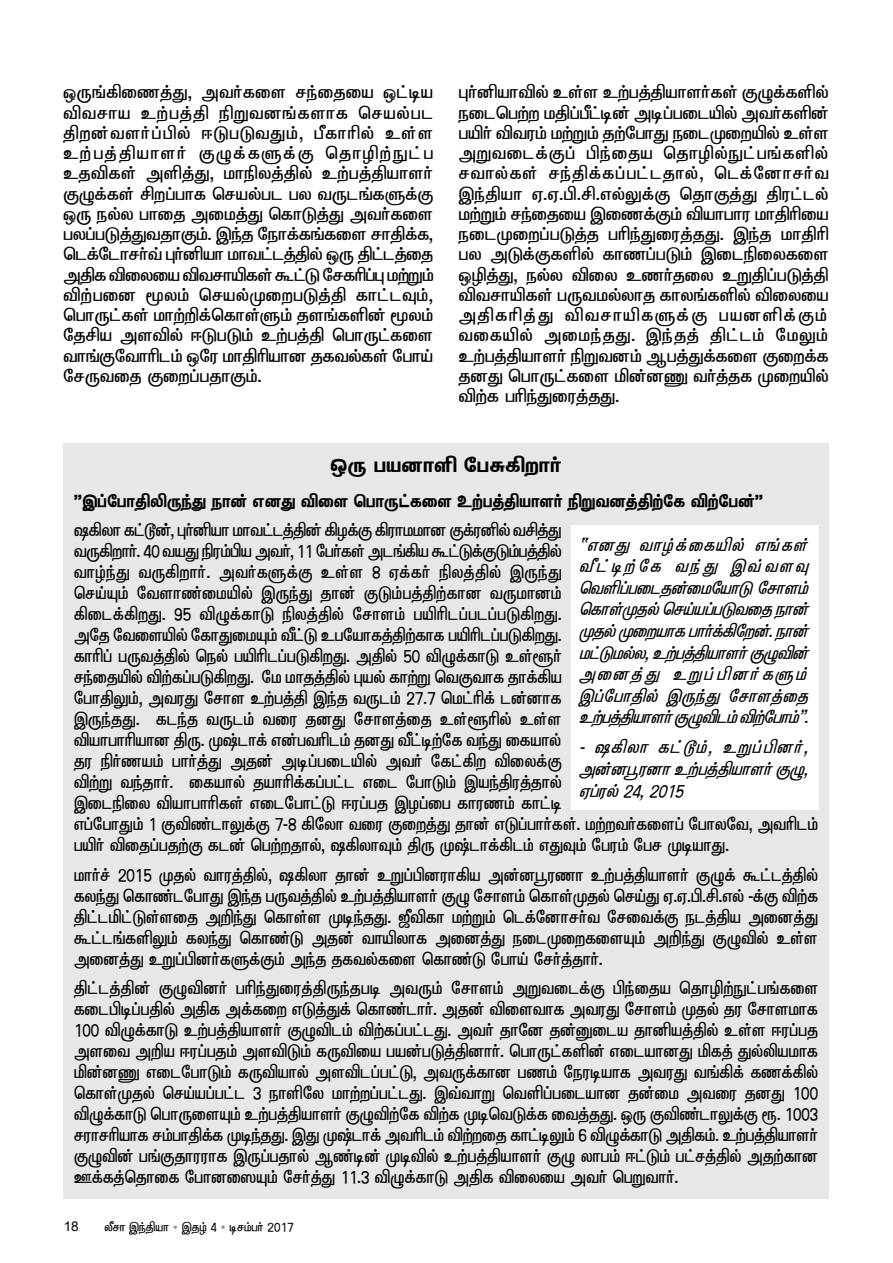
<style>
.page{position:relative;width:893px;height:1263px;background:#fff}
.page>*{position:absolute;margin:0;border:0;box-sizing:border-box;transform-origin:0 0}
.t1{font:21px "Sun Vijay Even Normal";color:#000}
.t2{font:18px/21px "Sun Tommy Tamil Normal";color:#000;text-align:justify;scale:.9 1}
.t3{font:18px/20.2px "Sun Tommy Tamil Normal";color:#000;text-align:justify}
.t4{font:italic 18px/21.6px "Sun Tommy Tamil Normal";letter-spacing:-.02em;color:#000;scale:.9 1}
.t5{font:18px "Sun Vijay Even Normal";color:#000;scale:.9 1}
.t6{font:13.5px "Arial";color:#000}
.t7{font:12.75px "Sun Tommy Tamil Normal";color:#000;scale:.9 1}
.s1{font-family:"Arial";font-size:13.5px;color:#939598}
</style>
<div class="page">
<div style="left:64px;top:444px;width:765px;height:755px;background:#e6e7e8"></div>
<div style="left:571px;top:525px;width:247px;height:284px;background:#fff"></div>
<p class="t3" style="left:64px;top:84px;width:372px">xUq;fpizj;J&gt; mth;fis re;ijia xl;ba tptrha cw;gj;jp epWtdq;fshf nray;gl jpwd;tsh;g;gpy; &lt;LgLtJk;&gt; gPfhhpy; cs;s cw;gj;jpahsh; FOf;fSf;F njhopw;El;g cjtpfs; mspj;J&gt; khepyj;jpy; cw;gj;jpahsh; FOf;fs; rpwg;ghf nray;gl gy tUlq;fSf;F xU ey;y ghij mikj;J nfhLj;J mth;fis gyg;gLj;JtjhFk;. ,e;j Nehf;fq;fis rhjpf;f&gt; nlf;Nlhrh;t; Gh;dpah khtl;lj;jpy; xU jpl;lj;ij mjpf tpiyia tptrhapfs; $l;L Nrfhpg;G kw;Wk; tpw;gid %yk; nray;KiwgLj;jp fhl;lTk;&gt; nghUl;fs; khw;wpf;nfhs;Sk; jsq;fspd; %yk; Njrpa mstpy; &lt;LgLk; cw;gj;jp nghUl;fis thq;FNthhplk; xNu khjphpahd jfty;fs; Ngha; NrUtij Fiwg;gjhFk;.</p>
<p class="t3" style="left:459px;top:84px;width:372px">Gh;dpahtpy; cs;s cw;gj;jpahsh;fs; FOf;fspy; eilngw;w kjpg;gPl;bd; mbg;gilapy; mth;fspd; gaph; tptuk; kw;Wk; jw;NghJ eilKiwapy; cs;s mWtilf;Fg; gpe;ija njhopy;El;gq;fspy; rthy;fs; re;jpf;fg;gl;ljhy;&gt; nlf;Ndhrh;t ,e;jpah V.V.gp.rp.vy;Yf;F njhFj;J jpul;ly; kw;Wk; re;ijia ,izf;Fk; tpahghu khjphpia eilKiwg;gLj;j ghpe;Jiuj;jJ. ,e;j khjphp gy mLf;Ffspy; fhzg;gLk; ,ilepiyfis xopj;J&gt; ey;y tpiy czh;jiy cWjpg;gLj;jp tptrhapfs; gUtky;yhj fhyq;fspy; tpiyia mjpfhpj;J tptrhapfSf;F gadspf;Fk; tifapy; mike;jJ. ,e;jj; jpl;lk; NkYk; cw;gj;jpahsh; epWtdk; Mgj;Jf;fis Fiwf;f jdJ nghUl;fis kpd;dZ th;j;jf Kiwapy; tpw;f ghpe;Jiuj;jJ.</p>
<p class="t1" style="left:331px;top:456px;width:233px">XU GADHSP NGRFPWHH;</p>
<p class="t5" style="left:74px;top:493px;width:767px">“,G;NGHJPYPUE;J EHD; VDJ TPIS NGHUL;FIS CW;GJ;JPAHSH; EPWTDJ;JPW;NF TPW;NGD;”</p>
<p class="t2" style="left:74px;top:521px;width:828px;text-align:left">\fpyh fl;^d;&gt; Gh;dpah khtl;lj;jpd; fpof;F fpuhkkhd Ff;udpy; trpj;J<br>tUfpwhh;. 40 taJ epuk;gpa mth;&gt; 11 Ngh;fs; mlq;fpa $l;Lf;FLk;gj;jpy;<br>tho;e;J tUfpwhh;. mth;fSf;F cs;s 8 Vf;fh; epyj;jpy; ,Ue;J<br>nra;Ak; Ntshz;ikapy; ,Ue;J jhd; FLk;gj;jpw;fhd tUkhdk;<br>fpilf;fpwJ. 95 tpOf;fhL epyj;jpy; Nrhsk; gaphplg;glg;gLfpwJ.<br>mNj Ntisapy; NfhJikAk; tPl;L cgNahfj;jpw;fhf gaphplg;gLfpwJ.<br>fhhpg; gUtj;jpy; ney; gaphplg;gLfpwJ. mjpy; 50 tpOf;fhL cs;@h;<br>re;ijapy; tpw;fg;gLfpwJ. Nk khjj;jpy; Gay; fhw;W ntFthf jhf;fpa<br>NghjpYk;&gt; mtuJ Nrhs cw;gj;jp ,e;j tUlk; 27.7 nkl;hpf; ld;dhf<br>,Ue;jJ. fle;j tUlk; tiu jdJ Nrhsj;ij cs;@hpy; cs;s<br>tpahghhpahd jpU. K\;lhf; vd;gthplk; jdJ tPl;bw;Nf te;J ifahy;<br>ju eph;zak; ghh;j;J mjd; mbg;gilapy; mth; Nfl;fpw tpiyf;F<br>tpw;W te;jhh;. ifahy; jahhpf;fg;gl;l vil NghLk; ,ae;jpuj;jhy;<br>,ilepiy tpahghhpfs; vilNghl;L &lt;ug;gj ,og;ig fhuzk; fhl;b<br>vg;NghJk; 1 Ftpz;lhYf;F 7-8 fpNyh tiu Fiwj;J jhd; vLg;ghh;fs;. kw;wth;fisg; NghyNt&gt; mthplk; gaph; tpijg;gjw;F fld; ngw;wjhy;&gt; \fpyhTk; jpU K\;lhf;fplk; vJTk; Nguk; Ngr KbahJ.</p>
<p class="t2" style="left:74px;top:866px;width:828px">khh;r; 2015 Kjy; thuj;jpy;&gt; \fpyh jhd; cWg;gpduhfpa md;dg+uzh cw;gj;jpahsh; FOf; $l;lj;jpy; fye;J nfhz;lNghJ ,e;j gUtj;jpy; cw;gj;jpahsh; FO Nrhsk; nfhs;Kjy; nra;J V.V.gp.rp.vy; -f;F tpw;f jpl;lkpl;Ls;sij mwpe;J nfhs;s Kbe;jJ. [Ptpfh kw;Wk; nlf;Ndhrh;t Nritf;F elj;jpa midj;J $l;lq;fspYk; fye;J nfhz;L mjd; thapyhf midj;J eilKiwfisAk; mwpe;J FOtpy; cs;s midj;J cWg;gpdh;fSf;Fk; me;j jfty;fis nfhz;L Ngha; Nrh;j;jhh;.</p>
<p class="t2" style="left:74px;top:979px;width:829px">jpl;lj;jpd; FOtpdh; ghpe;Jiuj;jpUe;jgb mtUk; Nrhsk; mWtilf;F gpe;ija njhopw;El;gq;fis filgpbg;gjpy; mjpf mf;fiw vLj;Jf; nfhz;lhh;. mjd; tpisthf mtuJ Nrhsk; Kjy; ju Nrhskhf 100 tpOf;fhL cw;gj;jpahsh; FOtplk; tpw;fg;gl;lJ. mth; jhNd jd;Dila jhdpaj;jpy; cs;s &lt;ug;gj msit mwpa &lt;ug;gjk; mstpLk; fUtpia gad;gLj;jpdhh;. nghUl;fspd; vilahdJ kpfj; Jy;ypakhf kpd;dZ vilNghLk; fUtpahy; mstplg;gl;L&gt; mtUf;fhd gzk; Neubahf mtuJ tq;fpf; fzf;fpy; nfhs;Kjy; nra;ag;gl;l 3 ehspNy khw;wg;gl;lJ. ,t;thW ntspg;gilahd jd;ik mtiu jdJ 100 tpOf;fhL nghUisAk; cw;gj;jpahsh; FOtpw;Nf tpw;f KbntLf;f itj;jJ. xU Ftpz;lhYf;F &amp;. 1003 ruhrhpahf rk;ghjpf;f Kbe;jJ. ,J K\;lhf; mthplk; tpw;wij fhl;bYk; 6 tpOf;fhL mjpfk;. cw;gj;jpahsh; FOtpd; gq;Fjhuuhf ,Ug;gjhy; Mz;bd; Kbtpy; cw;gj;jpahsh; FO yhgk; &lt;l;Lk; gl;rj;jpy; mjw;fhd Cf;fj;njhif Nghdi]Ak; Nrh;j;J 11.3 tpOf;fhL mjpf tpiyia mth; ngWthh;.</p>
<p class="t4" style="left:579px;top:535px;width:262px">‘vdJ tho; f; ifapy; vq; fs; tPl; bw; Nf te; J ,t; tsT ntspg; giljd; ikNahL Nrhsk; nfhs; Kj y; nra; ag; gLtij e hd;<br>Kjy; Kiwahfghh; f; fpNwd; .ehd; kl; Lky; y&gt;cw; gj; jpahsh; FOtpd; midj; J cW g; gpdh; fSk; ,g; Nghjpy; ,Ue; J Nrhsj; ij cw; gj; jpahsh; FOtplk; tpw; Nghk; ”.</p>
<p class="t4" style="left:579px;top:738px;width:262px;text-align:justify">- \fpyh fl; ^k; &gt; cW g; gpdh; &gt; md; dg+udhcw; gj; jpahsh; FO&gt; Vg; uy; 24&gt;2015</p>
<p class="t6" style="left:64px;top:1218px;width:17px">18</p>
<p class="t7" style="left:105px;top:1220px;width:212px">yPrh ,e;jpah <span class="s1">•</span> ,jo; 4 <span class="s1">•</span> brk;gh; 2017</p>
</div>
